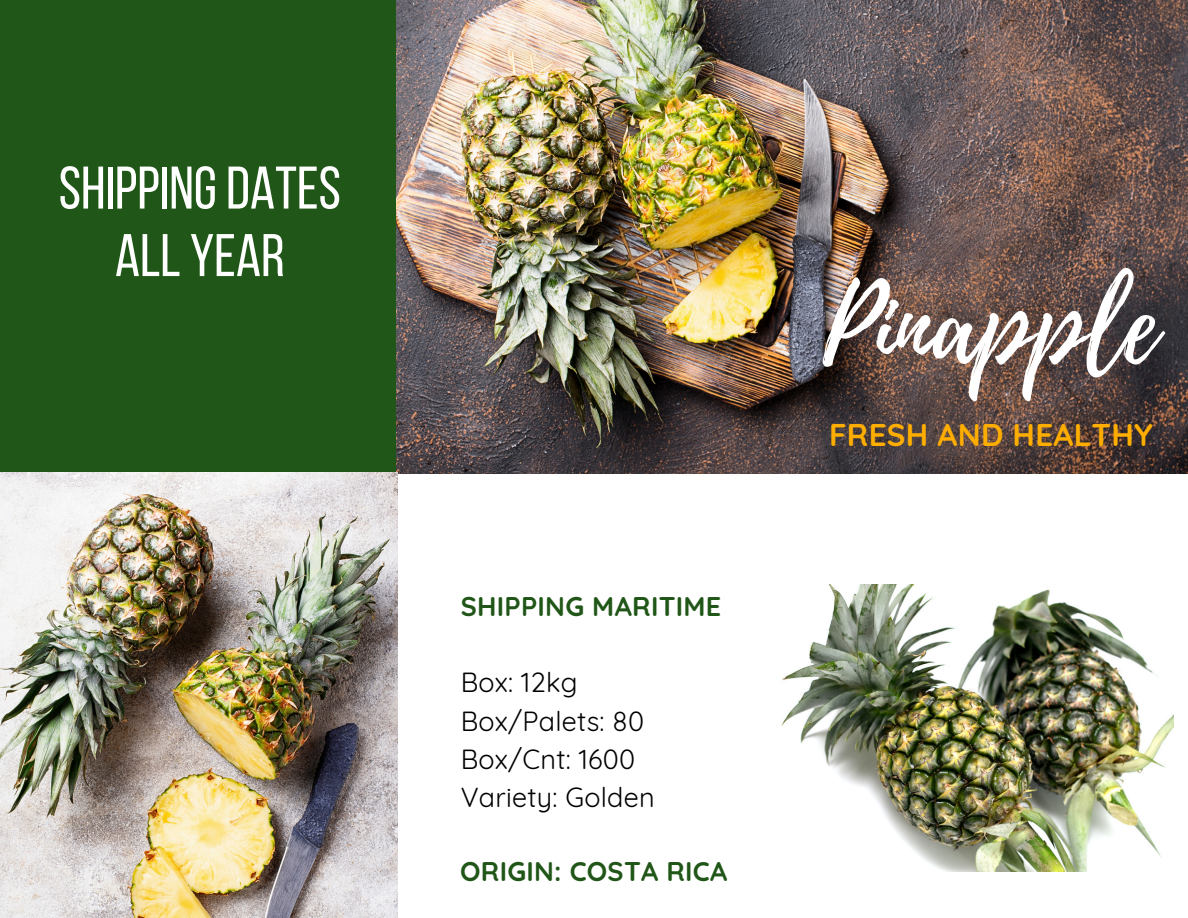
<style>
.page{position:relative;width:1188px;height:918px;background:#fff}
.page>*{position:absolute;margin:0;border:0;box-sizing:border-box;transform-origin:0 0}
.t1{font:106.5px "Playlist Script";color:#fff}
.t2{font:60px/67.5px "Bebas Neue";color:#fff;text-align:center}
.t3{font:700 31.35px "Quicksand";letter-spacing:.01em;color:#ffae00}
.t4{font:27px/38.2px "Quicksand";letter-spacing:.01em;color:#000}
.t5{font:700 27px "Quicksand";letter-spacing:.01em;color:#205617}
</style>
<div class="page">
<div style="left:0;top:0;width:396px;height:918px;background:#205617"></div>
<img style="left:396px;top:0;width:792px;height:473px">
<img style="left:0;top:472px;width:397px;height:446px">
<img style="left:781px;top:585px;width:392px;height:287px">
<h2 class="t2" style="left:59px;top:160px;width:284px">SHIPPINGDATES<br>ALL YEAR</h2>
<h1 class="t5" style="left:461px;top:589px;width:262px">SHIPPING MARITIME</h1>
<h3 class="t4" style="left:461px;top:663px;width:118px">Box: 12kg</h3>
<p class="t4" style="left:461px;top:701px;width:195px">Box/Palets: 80<br>Box/Cnt: 1600<br>Variety: Golden</p>
<p class="t5" style="left:460px;top:854px;width:269px">ORIGIN: COSTA RICA</p>
<h4 class="t1" style="left:823px;top:250px;width:336px">Pinapple</h4>
<p class="t3" style="left:829px;top:415px;width:325px">FRESH AND HEALTHY</p>
</div>
